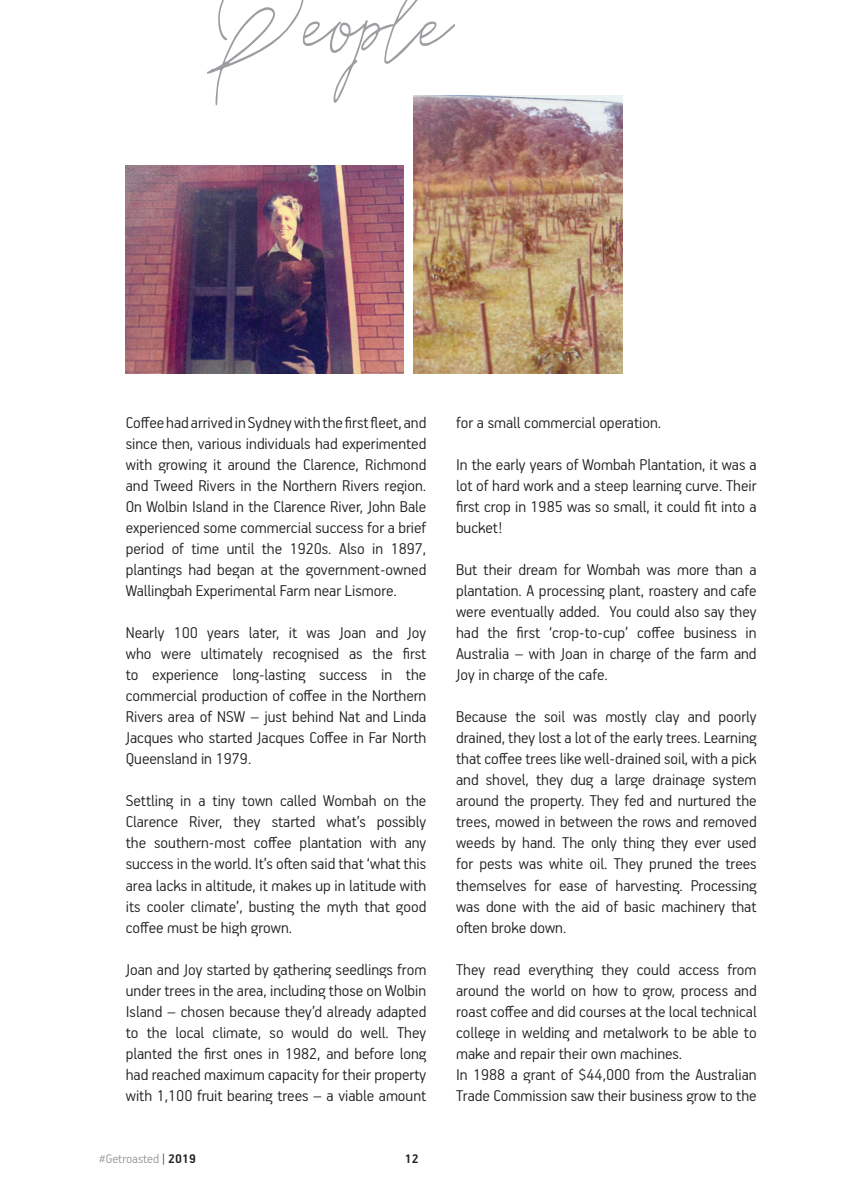
<style>
.page{position:relative;width:854px;height:1191px;background:#fff}
.page>*{position:absolute;margin:0;border:0;box-sizing:border-box;transform-origin:0 0}
.t1{font:125.12px "Reman";color:#9b9da0}
.t2{font:300 17.5px/21px "PF Handbook Pro";color:#231f20;text-align:justify}
.t3{font:300 14px "PF Handbook Pro";color:#939598}
.t4{font:700 14px "PF Handbook Pro";color:#231f20}
.s1{color:#231f20}
.s2{font-weight:700;color:#231f20}
</style>
<div class="page">
<img style="left:126px;top:165px;width:277px;height:209px">
<img style="left:413px;top:95px;width:209px;height:278px">
<h1 class="t1" style="left:207px;top:-57px;width:246px">People</h1>
<p class="t2" style="left:126px;top:412px;width:302px">Coffee had arrived in Sydney with the first fleet, and since then, various individuals had experimented with growing it around the Clarence, Richmond and Tweed Rivers in the Northern Rivers region.<br>On Wolbin Island in the Clarence River, John Bale experienced some commercial success for a brief period of time until the 1920s. Also in 1897, plantings had began at the government-owned Wallingbah Experimental Farm near Lismore.</p>
<p class="t2" style="left:126px;top:622px;width:302px">Nearly 100 years later, it was Joan and Joy who were ultimately recognised as the first to experience long-lasting success in the commercial production of coffee in the Northern Rivers area of NSW – just behind Nat and Linda Jacques who started Jacques Coffee in Far North Queensland in 1979.</p>
<p class="t2" style="left:126px;top:790px;width:302px">Settling in a tiny town called Wombah on the Clarence River, they started what’s possibly the southern-most coffee plantation with any success in the world. It’s often said that ‘what this area lacks in altitude, it makes up in latitude with its cooler climate’, busting the myth that good coffee must be high grown.</p>
<p class="t2" style="left:126px;top:958px;width:302px">Joan and Joy started by gathering seedlings from under trees in the area, including those on Wolbin Island – chosen because they’d already adapted to the local climate, so would do well. They planted the first ones in 1982, and before long had reached maximum capacity for their property with 1,100 fruit bearing trees – a viable amount</p>
<p class="t3" style="left:99px;top:1149px;width:98px">#Getroasted <span class="s1">|</span> <span class="s2">2019</span></p>
<p class="t4" style="left:405px;top:1149px;width:15px">12</p>
<p class="t2" style="left:456px;top:412px;width:206px">for a small commercial operation.</p>
<p class="t2" style="left:456px;top:454px;width:302px">In the early years of Wombah Plantation, it was a lot of hard work and a steep learning curve. Their first crop in 1985 was so small, it could fit into a bucket!</p>
<p class="t2" style="left:456px;top:559px;width:302px">But their dream for Wombah was more than a plantation. A processing plant, roastery and cafe were eventually added. You could also say they had the first ‘crop-to-cup’ coffee business in Australia – with Joan in charge of the farm and Joy in charge of the cafe.</p>
<p class="t2" style="left:456px;top:706px;width:302px">Because the soil was mostly clay and poorly drained, they lost a lot of the early trees. Learning that coffee trees like well-drained soil, with a pick and shovel, they dug a large drainage system around the property. They fed and nurtured the trees, mowed in between the rows and removed weeds by hand. The only thing they ever used for pests was white oil. They pruned the trees themselves for ease of harvesting. Processing was done with the aid of basic machinery that often broke down.</p>
<p class="t2" style="left:456px;top:958px;width:302px;text-align:left">They read everything they could access from around the world on how to grow, process and roast coffee and did courses at the local technical college in welding and metalwork to be able to make and repair their own machines.<br>In 1988 a grant of $44,000 from the Australian Trade Commission saw their business grow to the</p>
</div>
